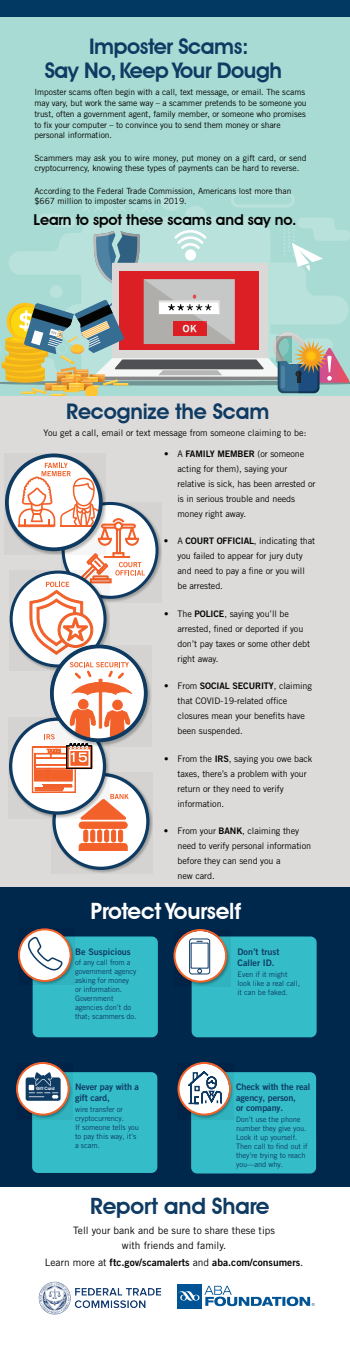
<style>
.page{position:relative;width:350px;height:1350px;background:#fff}
.page>*{position:absolute;margin:0;border:0;box-sizing:border-box;transform-origin:0 0}
.t1{font:600 22.5px "Avant Garde IT Cby BT";letter-spacing:-.01em;color:#fff}
.t2{font:600 22.5px "Avant Garde IT Cby BT";letter-spacing:-.01em;color:#0f3b63}
.t3{font:600 21.5px/24px "Avant Garde IT Cby BT";letter-spacing:-.02em;color:#0f3b63;text-align:center}
.t4{font:600 15px "Avant Garde IT Cby BT";letter-spacing:-.01em;color:#040503}
.t5{font:10.2px/15px "Trade Gothic LT Std";color:#040503;text-align:center}
.t6{font:10.2px "Trade Gothic LT Std Bd 2";color:#040503}
.t7{font:9px/15px "Trade Gothic LT Std";letter-spacing:-.01em;color:#040503}
.t8{font:9px/10.8px "Trade Gothic LT Std Bd 2";letter-spacing:-.01em;color:#0f3b63}
.t9{font:8.5px/10.9px "Trade Gothic LT Std";letter-spacing:-.01em;color:#040503}
.t10{font:7.5px/9px "Trade Gothic LT Std";letter-spacing:-.01em;color:#0f3b63}
.t11{font:600 4.4px "Avant Garde IT Cby BT";letter-spacing:-.02em;color:#fff}
.s1{font-family:"Trade Gothic LT Std Bd 2"}
.s2{font-family:"Trade Gothic LT Std"}
</style>
<div class="page">
<div style="left:0;top:886px;width:350px;height:301px;background:#00274c"></div>
<div style="left:33px;top:936px;width:125px;height:101px;background:#34bdc9;border-radius:6px"></div>
<div style="left:192px;top:936px;width:125px;height:101px;background:#34bdc9;border-radius:6px"></div>
<div style="left:191px;top:1072px;width:125px;height:101px;background:#34bdc9;border-radius:6px"></div>
<div style="left:32px;top:1072px;width:125px;height:101px;background:#34bdc9;border-radius:6px"></div>
<div style="left:0;top:17px;width:350px;height:497px;background:#a8dbd4"></div>
<div style="left:160px;top:189px;width:22px;height:22px;background:#b9e2dc;border-radius:50%"></div>
<svg style="left:0;top:192px;width:350px;height:204px"></svg>
<div style="left:0;top:396px;width:350px;height:490px;background:#dcdbda"></div>
<div style="left:0;top:0;width:350px;height:17px;background:#013963"></div>
<svg style="left:18px;top:930px;width:57px;height:55px"></svg>
<svg style="left:19px;top:929px;width:51px;height:51px"></svg>
<svg style="left:174px;top:930px;width:56px;height:57px"></svg>
<div style="left:175px;top:931px;width:51px;height:51px;background:#fff;border-radius:50%"></div>
<svg style="left:16px;top:1063px;width:57px;height:56px"></svg>
<div style="left:17px;top:1064px;width:51px;height:50px;background:#fff;border-radius:50%"></div>
<svg style="left:177px;top:1063px;width:57px;height:56px"></svg>
<div style="left:178px;top:1064px;width:51px;height:50px;background:#fff;border-radius:50%"></div>
<svg style="left:186px;top:1070px;width:37px;height:35px"></svg>
<div style="left:174px;top:929px;width:53px;height:54px;border:2px solid #f26128;border-radius:50%"></div>
<div style="left:16px;top:1062px;width:54px;height:54px;border:2px solid #f26128;border-radius:50%"></div>
<div style="left:178px;top:1062px;width:53px;height:54px;border:2px solid #f26128;border-radius:50%"></div>
<svg style="left:189px;top:938px;width:22px;height:37px"></svg>
<svg style="left:27px;top:936px;width:37px;height:36px"></svg>
<div style="left:18px;top:928px;width:54px;height:54px;border:2px solid #f26128;border-radius:50%"></div>
<svg style="left:26px;top:1072px;width:35px;height:29px"></svg>
<svg style="left:52px;top:780px;width:101px;height:94px"></svg>
<svg style="left:54px;top:774px;width:94px;height:94px;background:#ececed"></svg>
<hr style="left:54px;top:868px;width:94px;height:1px;background:#f57e4d">
<div style="left:52px;top:773px;width:98px;height:97px;border:3px solid #0f3b63;border-radius:50%"></div>
<svg style="left:9px;top:725px;width:22px;height:85px"></svg>
<div style="left:11px;top:719px;width:94px;height:94px;background:#fff;border-radius:50%"></div>
<hr style="left:11px;top:812px;width:94px;height:1px;background:#f57e4d">
<svg style="left:157px;top:530px;width:5px;height:44px"></svg>
<svg style="left:5px;top:453px;width:80px;height:86px"></svg>
<svg style="left:7px;top:455px;width:94px;height:94px"></svg>
<div style="left:5px;top:454px;width:98px;height:97px;border:4px solid #0f3b63;border-radius:50%"></div>
<svg style="left:9px;top:592px;width:41px;height:78px"></svg>
<svg style="left:11px;top:572px;width:94px;height:94px"></svg>
<hr style="left:11px;top:663px;width:94px;height:3px;background:#fff">
<svg style="left:50px;top:655px;width:101px;height:82px"></svg>
<div style="left:52px;top:647px;width:94px;height:94px;background:#fff;border-radius:50%"></div>
<hr style="left:52px;top:740px;width:94px;height:1px;background:#f57e4d">
<div style="left:99px;top:683px;width:3px;height:45px;border:1px solid #f2612a"></div>
<div style="left:78px;top:699px;width:10px;height:10px;background:#f2612a;border-radius:50%"></div>
<div style="left:78px;top:699px;width:10px;height:10px;border:1px solid #f2612a;border-radius:50%"></div>
<div style="left:113px;top:700px;width:9px;height:10px;background:#f2612a;border-radius:50%"></div>
<div style="left:112px;top:700px;width:11px;height:10px;border:1px solid #f2612a;border-radius:50%"></div>
<div style="left:79px;top:822px;width:48px;height:6px;background:#f2612a;border-radius:3px"></div>
<div style="left:79px;top:822px;width:48px;height:7px;border:1px solid #f2612a;border-radius:3px"></div>
<svg style="left:79px;top:843px;width:49px;height:8px"></svg>
<div style="left:84px;top:830px;width:4px;height:12px;border:1px solid #f2612a;border-radius:2px"></div>
<hr style="left:91px;top:830px;width:4px;height:12px;background:#f2612a;border-radius:2px">
<div style="left:90px;top:830px;width:5px;height:12px;border:1px solid #f2612a;border-radius:2px"></div>
<hr style="left:98px;top:830px;width:4px;height:12px;background:#f2612a;border-radius:2px">
<div style="left:97px;top:830px;width:5px;height:12px;border:1px solid #f2612a;border-radius:2px"></div>
<hr style="left:105px;top:830px;width:4px;height:12px;background:#f2612a;border-radius:2px">
<div style="left:104px;top:830px;width:5px;height:12px;border:1px solid #f2612a;border-radius:2px"></div>
<hr style="left:112px;top:830px;width:4px;height:12px;background:#f2612a;border-radius:2px">
<div style="left:111px;top:830px;width:5px;height:12px;border:1px solid #f2612a;border-radius:2px"></div>
<hr style="left:119px;top:830px;width:4px;height:12px;background:#f2612a;border-radius:2px">
<div style="left:118px;top:830px;width:5px;height:12px;border:1px solid #f2612a;border-radius:2px"></div>
<svg style="left:18px;top:463px;width:139px;height:192px"></svg>
<svg style="left:70px;top:662px;width:63px;height:33px"></svg>
<hr style="left:52px;top:739px;width:94px;height:1px;background:#f57e4d">
<div style="left:50px;top:645px;width:97px;height:97px;border:3px solid #0f3b63;border-radius:50%"></div>
<svg style="left:31px;top:709px;width:99px;height:111px"></svg>
<div style="left:177px;top:1284px;width:24px;height:24px;background:#005495"></div>
<svg style="left:178px;top:1286px;width:137px;height:20px"></svg>
<img style="left:38px;top:1281px;width:124px;height:34px">
<h1 class="t3" style="left:45px;top:34px;width:239px">Imposter Scams:<br>Say No, Keep Your Dough</h1>
<p class="t9" style="left:34px;top:86px;width:274px">Imposter scams often begin with a call, text message, or email. The scams may vary, but work the same way – a scammer pretends to be someone you trust, often a government agent, family member, or someone who promises to fix your computer – to convince you to send them money or share personal information.</p>
<p class="t9" style="left:34px;top:152px;width:274px;line-height:10.6px">Scammers may ask you to wire money, put money on a gift card, or send cryptocurrency, knowing these types of payments can be hard to reverse.</p>
<p class="t9" style="left:34px;top:185px;width:258px;line-height:10.6px">According to the Federal Trade Commission, Americans lost more than $667 million to imposter scams in 2019.</p>
<p class="t4" style="left:34px;top:210px;width:264px">Learn to spot these scams and say no.</p>
<h1 class="t3" style="left:66px;top:400px;width:205px">Recognize the Scam</h1>
<p class="t7" style="left:44px;top:426px;width:264px">You get a call, email or text message from someone claiming to be:</p>
<p class="t7" style="left:164px;top:446px;width:6px">•</p>
<p class="t7" style="left:177px;top:446px;width:140px">A <span class="s1">FAMILY MEMBER</span> (or someone acting for them), saying your relative is sick, has been arrested or is in serious trouble and needs money right away.</p>
<p class="t7" style="left:164px;top:533px;width:6px">•</p>
<p class="t7" style="left:177px;top:533px;width:139px">A <span class="s1">COURT OFFICIAL</span>, indicating that you failed to appear for jury duty and need to pay a fine or you will be arrested.</p>
<p class="t7" style="left:164px;top:606px;width:6px">•</p>
<p class="t7" style="left:178px;top:606px;width:134px">The <span class="s1">POLICE</span>, saying you’ll be arrested, fined or deported if you don’t pay taxes or some other debt right away.</p>
<p class="t7" style="left:164px;top:678px;width:6px">•</p>
<p class="t7" style="left:178px;top:678px;width:136px">From <span class="s1">SOCIAL SECURITY</span>, claiming that COVID-19-related office closures mean your benefits have been suspended.</p>
<p class="t7" style="left:164px;top:751px;width:6px">•</p>
<p class="t7" style="left:177px;top:751px;width:136px">From the <span class="s1">IRS</span>, saying you owe back taxes, there’s a problem with your return or they need to verify information.</p>
<p class="t7" style="left:164px;top:824px;width:6px">•</p>
<p class="t7" style="left:177px;top:824px;width:135px">From your <span class="s1">BANK</span>, claiming they need to verify personal information before they can send you a<br>new card.</p>
<h1 class="t1" style="left:91px;top:897px;width:152px">Protect Yourself</h1>
<p class="t8" style="left:75px;top:946px;width:57px">Be Suspicious</p>
<p class="t10" style="left:75px;top:958px;width:63px">of any call from a government agency asking for money or information.<br>Government agencies don’t do that; scammers do.</p>
<p class="t8" style="left:238px;top:946px;width:43px">Don’t trust<br>Caller ID.</p>
<p class="t10" style="left:238px;top:970px;width:64px">Even if it might look like a real call, it can be faked.</p>
<p class="t8" style="left:236px;top:1081px;width:76px">Check with the real agency, person,</p>
<p class="t8" style="left:236px;top:1102px;width:49px">or company.</p>
<p class="t10" style="left:236px;top:1115px;width:73px">Don’t use the phone number they give you.<br>Look it up yourself.<br>Then call to find out if they’re trying to reach you—and why.</p>
<h1 class="t2" style="left:90px;top:1193px;width:181px">Report and Share</h1>
<p class="t5" style="left:73px;top:1223px;width:203px">Tell your bank and be sure to share these tips with friends and family.</p>
<p class="t6" style="left:45px;top:1256px;width:260px"><span class="s2">Learn more at</span> ftc.gov/scamalerts <span class="s2">and</span> aba.com/consumers<span class="s2">.</span></p>
<p class="t8" style="left:75px;top:1081px;width:65px">Never pay with a gift card,</p>
<p class="t10" style="left:75px;top:1105px;width:65px">wire transfer or cryptocurrency.<br>If someone tells you to pay this way, it’s a scam.</p>
<p class="t11" style="left:36px;top:1086px;width:20px">Gift Card</p>
</div>
